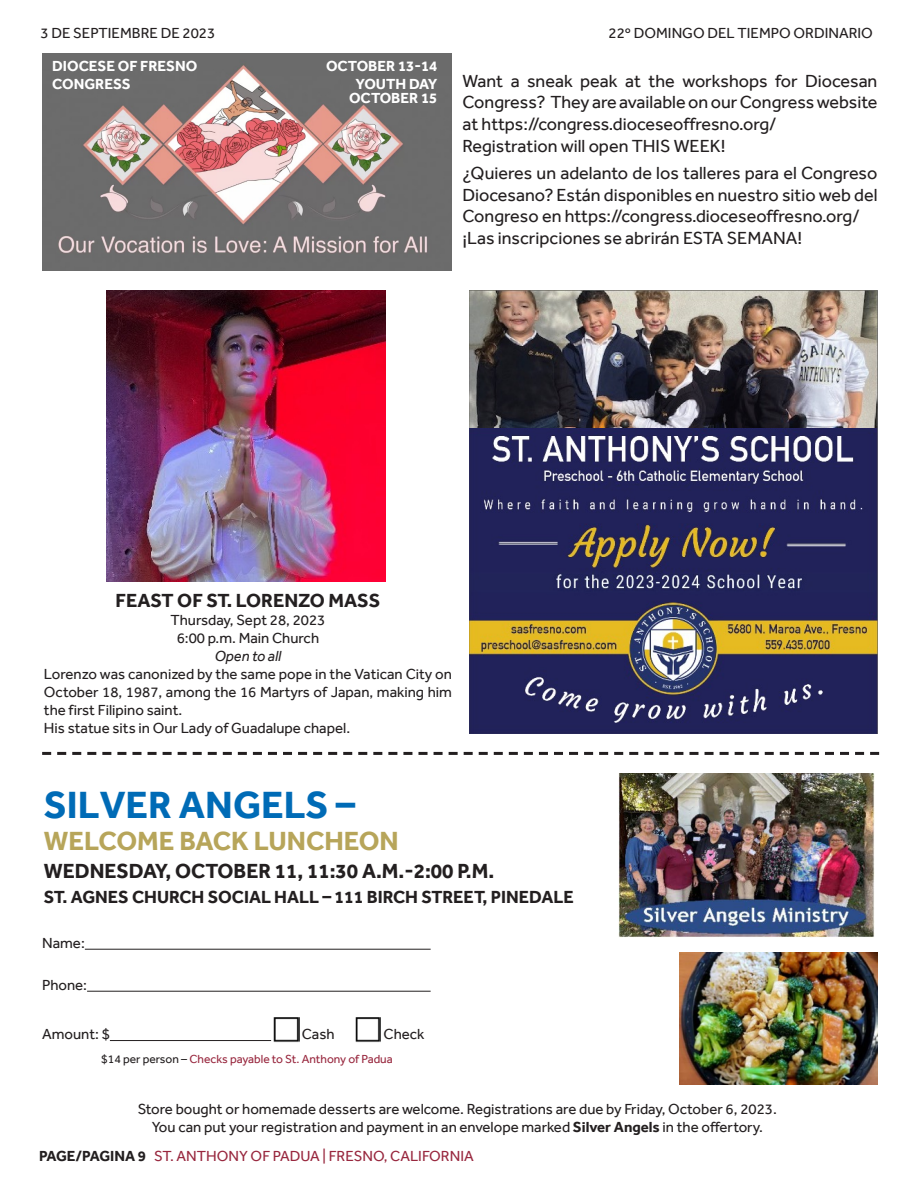
<style>
.page{position:relative;width:918px;height:1188px;background:#fff}
.page>*{position:absolute;margin:0;border:0;box-sizing:border-box;transform-origin:0 0}
.t1{font:700 39px "Effra";color:#006bb6}
.t2{font:700 27px "Effra";color:#b7a55a}
.t3{font:700 21px "Effra";color:#231f20}
.t4{font:700 19.5px "Effra";color:#231f20}
.t5{font:18px/21.6px "Effra";color:#231f20;text-align:justify}
.t6{font:700 18px "Effra";color:#231f20}
.t7{font:15px/18px "Effra";color:#231f20;text-align:justify}
.t8{font:700 15px "Effra";color:#fff}
.t9{font:15px "Effra";color:#98273e}
.t10{font:italic 15px "Effra";color:#231f20}
.t11{font:12px "Effra";color:#98273e}
.s1{color:#231f20}
.s2{font-weight:700}
.s3{font-weight:700;color:#231f20}
</style>
<div class="page">
<svg style="left:42px;top:752px;width:837px;height:3px"></svg>
<hr style="left:85px;top:949px;width:346px;height:1px;background:#231f20">
<hr style="left:87px;top:991px;width:344px;height:1px;background:#231f20">
<hr style="left:110px;top:1040px;width:161px;height:1px;background:#231f20">
<img style="left:274px;top:1017px;width:25px;height:26px">
<img style="left:356px;top:1017px;width:25px;height:26px">
<img style="left:619px;top:773px;width:256px;height:165px">
<img style="left:470px;top:291px;width:408px;height:443px">
<img style="left:107px;top:291px;width:278px;height:290px">
<img style="left:42px;top:53px;width:410px;height:218px">
<img style="left:680px;top:953px;width:198px;height:132px">
<p class="t7" style="left:40px;top:24px;width:176px">3 DE SEPTIEMBRE DE 2023</p>
<p class="t7" style="left:609px;top:24px;width:266px">22º DOMINGO DEL TIEMPO ORDINARIO</p>
<p class="t8" style="left:52px;top:57px;width:147px">DIOCESE OF FRESNO</p>
<p class="t8" style="left:52px;top:75px;width:80px">CONGRESS</p>
<p class="t8" style="left:326px;top:57px;width:113px">OCTOBER 13-14</p>
<p class="t8" style="left:356px;top:75px;width:83px">YOUTH DAY</p>
<p class="t8" style="left:349px;top:89px;width:90px">OCTOBER 15</p>
<p class="t5" style="left:462px;top:70px;width:417px">Want a sneak peak at the workshops for Diocesan Congress? They are available on our Congress website at https://congress.dioceseoffresno.org/</p>
<p class="t5" style="left:462px;top:134px;width:265px">Registration will open THIS WEEK!</p>
<p class="t5" style="left:462px;top:162px;width:417px">¿Quieres un adelanto de los talleres para el Congreso Diocesano? Están disponibles en nuestro sitio web del Congreso en https://congress.dioceseoffresno.org/</p>
<p class="t5" style="left:462px;top:227px;width:341px">¡Las inscripciones se abrirán ESTA SEMANA!</p>
<p class="t4" style="left:116px;top:589px;width:266px">FEAST OF ST. LORENZO MASS</p>
<p class="t7" style="left:170px;top:611px;width:157px">Thursday, Sept 28, 2023</p>
<p class="t7" style="left:177px;top:629px;width:144px">6:00 p.m. Main Church</p>
<p class="t10" style="left:215px;top:647px;width:68px">Open to all</p>
<p class="t7" style="left:44px;top:665px;width:410px">Lorenzo was canonized by the same pope in the Vatican City on October 18, 1987, among the 16 Martyrs of Japan, making him the first Filipino saint.</p>
<p class="t7" style="left:44px;top:719px;width:308px">His statue sits in Our Lady of Guadalupe chapel.</p>
<p class="t1" style="left:44px;top:781px;width:313px">SILVER ANGELS –</p>
<p class="t2" style="left:44px;top:825px;width:356px">WELCOME BACK LUNCHEON</p>
<p class="t3" style="left:44px;top:859px;width:452px">WEDNESDAY, OCTOBER 11, 11:30 A.M.-2:00 P.M.</p>
<p class="t6" style="left:44px;top:886px;width:531px">ST. AGNES CHURCH SOCIAL HALL – 111 BIRCH STREET, PINEDALE</p>
<p class="t7" style="left:42px;top:934px;width:44px">Name:</p>
<p class="t7" style="left:42px;top:976px;width:46px">Phone:</p>
<p class="t7" style="left:42px;top:1025px;width:69px">Amount: $</p>
<p class="t7" style="left:302px;top:1025px;width:34px">Cash</p>
<p class="t7" style="left:384px;top:1025px;width:43px">Check</p>
<p class="t11" style="left:101px;top:1051px;width:293px"><span class="s1">$14 per person –</span> Checks payable to St. Anthony of Padua</p>
<p class="t7" style="left:138px;top:1099px;width:641px">Store bought or homemade desserts are welcome. Registrations are due by Friday, October 6, 2023.</p>
<p class="t7" style="left:152px;top:1117px;width:613px">You can put your registration and payment in an envelope marked <span class="s2">Silver Angels</span> in the offertory.</p>
<p class="t9" style="left:39px;top:1147px;width:436px"><span class="s3">PAGE/PAGINA 9</span> ST. ANTHONY OF PADUA | FRESNO, CALIFORNIA</p>
</div>
